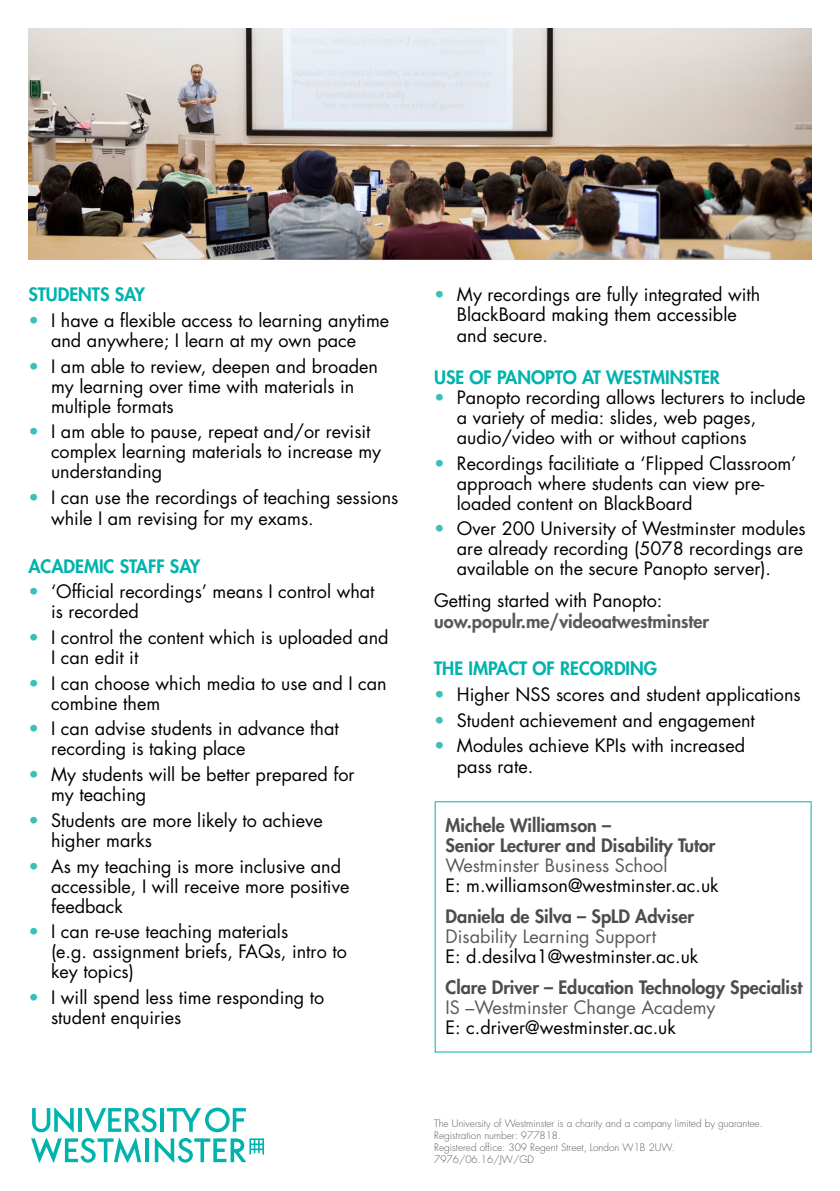
<style>
.page{position:relative;width:840px;height:1191px;background:#fff}
.page>*{position:absolute;margin:0;border:0;box-sizing:border-box;transform-origin:0 0}
.t1{font:18px/20px "Futura";color:#000}
.t2{font:800 18px/20px "Futura";color:#4d4d4f}
.t3{font:18px "Futura";color:#58595b}
.t4{font:800 18px "Futura";color:#00b3ad}
.t5{font:800 18px "Futura";color:#58595b}
.t6{font:300 10px/12px "Futura";color:#58595b}
.s1{color:#3cbfbb}
</style>
<div class="page">
<hr style="left:145px;top:1138px;width:4px;height:24px;background:#00b3ad">
<hr style="left:160px;top:1108px;width:4px;height:23px;background:#00b3ad">
<hr style="left:78px;top:1108px;width:4px;height:23px;background:#00b3ad">
<svg style="left:31px;top:1138px;width:110px;height:24px"></svg>
<svg style="left:32px;top:1107px;width:42px;height:25px"></svg>
<svg style="left:85px;top:1107px;width:71px;height:25px"></svg>
<svg style="left:167px;top:1107px;width:79px;height:25px"></svg>
<svg style="left:155px;top:1138px;width:109px;height:24px"></svg>
<img style="left:28px;top:28px;width:783px;height:231px">
<p class="t4" style="left:28px;top:283px;width:118px">STUDENTS SAY</p>
<p class="t1" style="left:28px;top:310px;width:362px;text-align:center"><span class="s1">•</span> I have a flexible access to learning anytime and anywhere; I learn at my own pace</p>
<p class="t1" style="left:51px;top:356px;width:328px;text-indent:-23px"><span class="s1">•</span> I am able to review, deepen and broaden my learning over time with materials in multiple formats</p>
<p class="t1" style="left:51px;top:422px;width:331px;text-indent:-23px"><span class="s1">•</span> I am able to pause, repeat and/or revisit complex learning materials to increase my understanding</p>
<p class="t1" style="left:51px;top:487px;width:349px;line-height:21px;text-indent:-23px"><span class="s1">•</span> I can use the recordings of teaching sessions while I am revising for my exams.</p>
<p class="t4" style="left:28px;top:555px;width:173px">ACADEMIC STAFF SAY</p>
<p class="t1" style="left:51px;top:582px;width:325px;text-indent:-23px"><span class="s1">•</span> ‘Official recordings’ means I control what is recorded</p>
<p class="t1" style="left:51px;top:627px;width:339px;text-indent:-23px"><span class="s1">•</span> I control the content which is uploaded and<br>I can edit it</p>
<p class="t1" style="left:51px;top:673px;width:337px;text-indent:-23px"><span class="s1">•</span> I can choose which media to use and I can combine them</p>
<p class="t1" style="left:51px;top:719px;width:289px;text-indent:-23px"><span class="s1">•</span> I can advise students in advance that recording is taking place</p>
<p class="t1" style="left:51px;top:764px;width:305px;text-indent:-23px"><span class="s1">•</span> My students will be better prepared for my teaching</p>
<p class="t1" style="left:51px;top:810px;width:273px;text-indent:-23px"><span class="s1">•</span> Students are more likely to achieve higher marks</p>
<p class="t1" style="left:51px;top:856px;width:299px;text-indent:-23px"><span class="s1">•</span> As my teaching is more inclusive and accessible, I will receive more positive feedback</p>
<p class="t1" style="left:51px;top:921px;width:297px;text-indent:-23px"><span class="s1">•</span> I can re-use teaching materials<br>(e.g. assignment briefs, FAQs, intro to key topics)</p>
<p class="t1" style="left:51px;top:987px;width:274px;text-indent:-23px"><span class="s1">•</span> I will spend less time responding to student enquiries</p>
<p class="t1" style="left:456px;top:284px;width:305px;line-height:20.6px;text-indent:-23px"><span class="s1">•</span> My recordings are fully integrated with<br>BlackBoard making them accessible and secure.</p>
<p class="t4" style="left:434px;top:366px;width:287px">USE OF PANOPTO AT WESTMINSTER</p>
<p class="t1" style="left:456px;top:387px;width:350px;text-indent:-23px"><span class="s1">•</span> Panopto recording allows lecturers to include a variety of media: slides, web pages, audio/video with or without captions</p>
<p class="t1" style="left:456px;top:453px;width:341px;text-indent:-23px"><span class="s1">•</span> Recordings facilitiate a ‘Flipped Classroom’ approach where students can view pre&shy;loaded content on BlackBoard</p>
<p class="t1" style="left:456px;top:519px;width:350px;text-indent:-23px"><span class="s1">•</span> Over 200 University of Westminster modules are already recording (5078 recordings are available on the secure Panopto server).</p>
<p class="t1" style="left:434px;top:590px;width:230px">Getting started with Panopto:</p>
<p class="t5" style="left:434px;top:609px;width:276px">uow.populr.me/videoatwestminster</p>
<p class="t4" style="left:434px;top:657px;width:224px">THE IMPACT OF RECORDING</p>
<p class="t1" style="left:434px;top:684px;width:368px"><span class="s1">•</span> Higher NSS scores and student applications</p>
<p class="t1" style="left:434px;top:710px;width:322px"><span class="s1">•</span> Student achievement and engagement</p>
<p class="t1" style="left:456px;top:735px;width:290px;line-height:21px;text-indent:-23px"><span class="s1">•</span> Modules achieve KPIs with increased pass rate.</p>
<p class="t2" style="left:445px;top:815px;width:271px">Michele Williamson –<br>Senior Lecturer and Disability Tutor</p>
<p class="t3" style="left:445px;top:853px;width:223px">Westminster Business School</p>
<p class="t1" style="left:445px;top:875px;width:274px">E: m.williamson@westminster.ac.uk</p>
<p class="t2" style="left:445px;top:906px;width:250px">Daniela de Silva – SpLD Adviser</p>
<p class="t3" style="left:445px;top:924px;width:212px">Disability Learning Support</p>
<p class="t1" style="left:445px;top:946px;width:254px">E: d.desilva1@westminster.ac.uk</p>
<p class="t2" style="left:445px;top:977px;width:358px">Clare Driver – Education Technology Specialist</p>
<p class="t3" style="left:445px;top:996px;width:271px">IS –Westminster Change Academy</p>
<p class="t1" style="left:445px;top:1017px;width:232px">E: c.driver@westminster.ac.uk</p>
<p class="t6" style="left:434px;top:1117px;width:330px">The University of Westminster is a charity and a company limited by guarantee.<br>Registration number: 977818.<br>Registered office: 309 Regent Street, London W1B 2UW.<br>7976/06.16/JW/GD</p>
</div>
